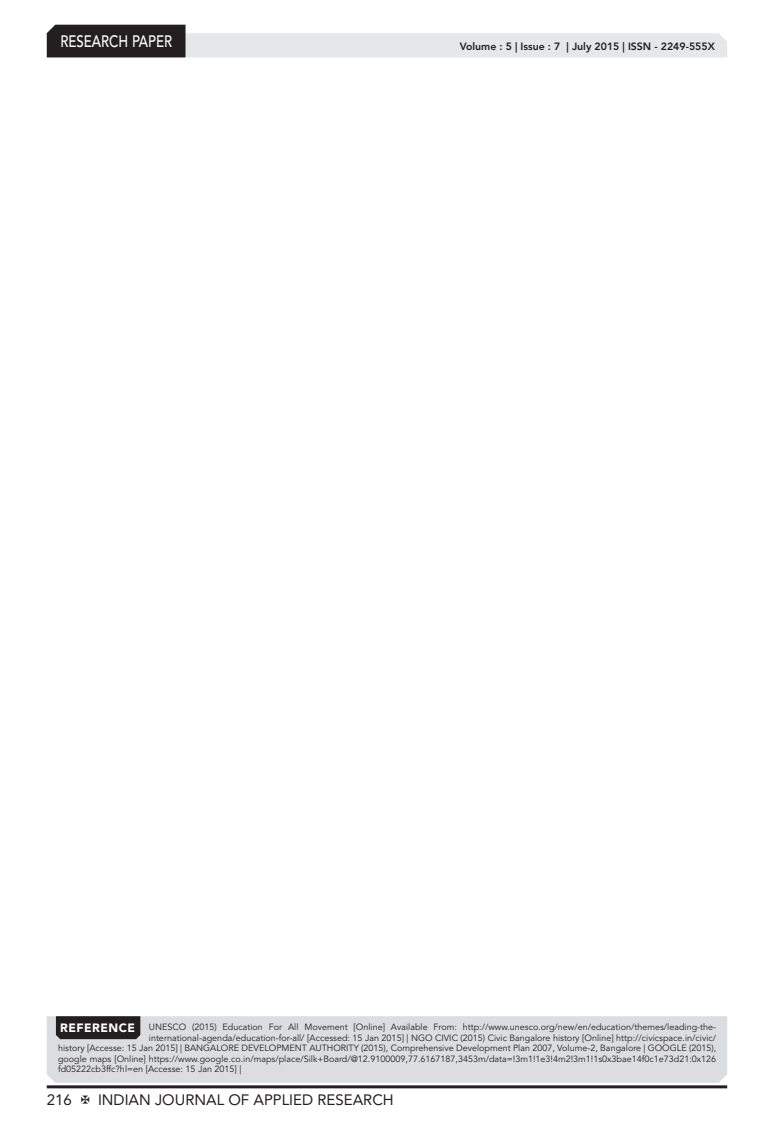
<style>
.page{position:relative;width:774px;height:1136px;background:#fff}
.page>*{position:absolute;margin:0;border:0;box-sizing:border-box;transform-origin:0 0}
.t1{font:500 16.5px "Avenir LT Std";color:#fff;scale:.8 1}
.t2{font:15px "Avenir LT Std";color:#231f20}
.t3{font:900 12px "Avenir LT Std";letter-spacing:.04em;color:#fff}
.t4{font:800 10.5px "Avenir LT Std";color:#231f20}
.IJAR_Reference{font:9px "Avenir LT Std";color:#231f20}
</style>
<div class="page">
<hr style="left:47px;top:1085px;width:680px;height:3px;background:#231f20">
<svg style="left:47px;top:25px;width:680px;height:32px"></svg>
<div style="left:47px;top:1016px;width:680px;height:66px;background:#dcdddf"></div>
<div style="left:56px;top:1016px;width:84px;height:23px;background:#231f20"></div>
<h1 class="t1" style="left:60px;top:32px;width:141px">RESEARCH PAPER</h1>
<p class="t4" style="left:460px;top:41px;width:257px">Volume : 5 | Issue : 7 | July 2015 | ISSN - 2249-555X</p>
<p class="t3" style="left:60px;top:1020px;width:76px">REFERENCE</p>
<p class="IJAR_Reference" style="left:149px;top:1021px;width:569px">UNESCO (2015) Education For All Movement [Online] Available From: http://www.unesco.org/new/en/education/themes/leading-the-</p>
<p class="IJAR_Reference" style="left:149px;top:1032px;width:569px">international-agenda/education-for-all/ [Accessed: 15 Jan 2015] | NGO CIVIC (2015) Civic Bangalore history [Online] http://civicspace.in/civic/</p>
<p class="IJAR_Reference" style="left:58px;top:1042px;width:659px">history [Accesse: 15 Jan 2015] | BANGALORE DEVELOPMENT AUTHORITY (2015), Comprehensive Development Plan 2007, Volume-2, Bangalore | GOOGLE (2015),</p>
<p class="IJAR_Reference" style="left:58px;top:1053px;width:660px">google maps [Online] https://www.google.co.in/maps/place/Silk+Board/@12.9100009,77.6167187,3453m/data=!3m1!1e3!4m2!3m1!1s0x3bae14f0c1e73d21:0x126</p>
<p class="IJAR_Reference" style="left:58px;top:1063px;width:185px">fd05222cb3ffc?hl=en [Accesse: 15 Jan 2015] |</p>
<h2 class="t2" style="left:47px;top:1090px;width:27px">216</h2>
<h2 class="t2" style="left:98px;top:1090px;width:297px">INDIAN JOURNAL OF APPLIED RESEARCH</h2>
</div>
